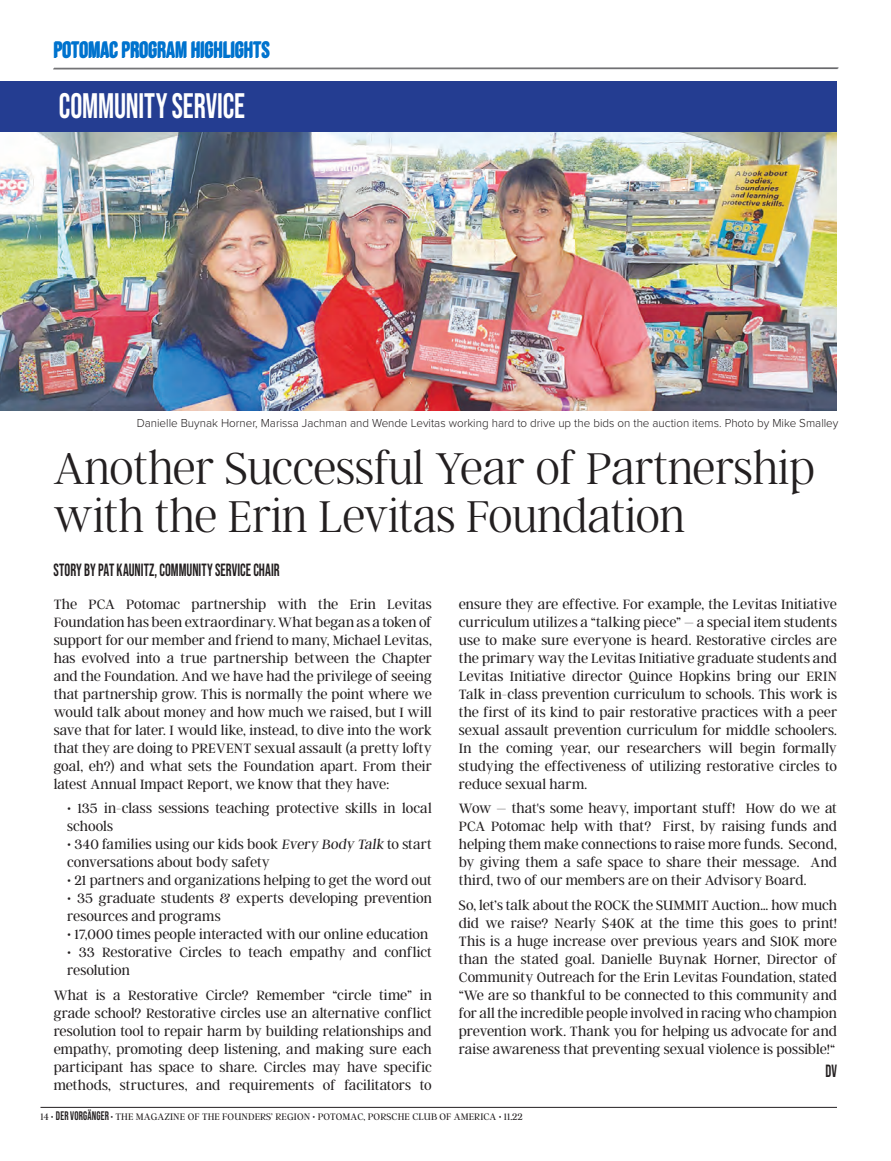
<style>
.page{position:relative;width:891px;height:1161px;background:#fff}
.page>*{position:absolute;margin:0;border:0;box-sizing:border-box;transform-origin:0 0}
.t1{font:100 49.5px/48px "Argent CF";color:#231f20}
.Basic_Copy{font:35.4px "Bebas Neue";letter-spacing:-.005em;color:#fff;scale:.85 1}
.t2{font:22.5px "Bebas Neue";color:#0073ce}
.t3{font:17.7px "Bebas Neue";color:#231f20;scale:.82 1}
.t4{font:300 15px/18px "Argent CF";color:#231f20;text-align:justify}
.t5{font:300 12px "Proxima Nova";color:#231f20}
.t6{font:300 10.5px "Argent CF";letter-spacing:.01em;color:#231f20}
.s1{font-family:"Bebas Neue";font-weight:400;font-size:12.45px}
</style>
<div class="page">
<hr style="left:40px;top:1107px;width:797px;height:1px;background:#231f20">
<hr style="left:54px;top:68px;width:785px;height:1px;background:#636366">
<div style="left:0;top:81px;width:837px;height:51px;background:#243d91"></div>
<hr style="left:53px;top:68px;width:785px;height:1px;background:#636366">
<img style="left:0;top:132px;width:837px;height:279px">
<p class="t2" style="left:53px;top:38px;width:218px">POTOMAC PROGRAM HIGHLIGHTS</p>
<p class="Basic_Copy" style="left:59px;top:86px;width:221px">COMMUNITY SERVICE</p>
<p class="Basic_Copy" style="left:83px;top:85px;width:85px">NCOURS</p>
<p class="t5" style="left:137px;top:414px;width:703px">Danielle Buynak Horner, Marissa Jachman and Wende Levitas working hard to drive up the bids on the auction items. Photo by Mike Smalley</p>
<p class="t1" style="left:54px;top:445px;width:763px">Another Successful Year of Partnership with the Erin Levitas Foundation</p>
<p class="t3" style="left:54px;top:559px;width:277px">STORY BY PAT KAUNITZ, COMMUNITY SERVICE CHAIR</p>
<p class="t4" style="left:54px;top:595px;width:380px">The PCA Potomac partnership with the Erin Levitas Foundation has been extraordinary. What began as a token of support for our member and friend to many, Michael Levitas, has evolved into a true partnership between the Chapter and the Foundation. And we have had the privilege of seeing that partnership grow. This is normally the point where we would talk about money and how much we raised, but I will save that for later. I would like, instead, to dive into the work that they are doing to PREVENT sexual assault (a pretty lofty goal, eh?) and what sets the Foundation apart. From their latest Annual Impact Report, we know that they have:</p>
<p class="t4" style="left:67px;top:800px;width:366px">• 135 in-class sessions teaching protective skills in local schools</p>
<p class="t4" style="left:67px;top:836px;width:366px">• 340 families using our kids book Every Body Talk to start conversations about body safety</p>
<p class="t4" style="left:67px;top:872px;width:366px">• 21 partners and organizations helping to get the word out</p>
<p class="t4" style="left:67px;top:890px;width:366px">• 35 graduate students &amp; experts developing prevention resources and programs</p>
<p class="t4" style="left:67px;top:926px;width:363px">• 17,000 times people interacted with our online education</p>
<p class="t4" style="left:67px;top:944px;width:366px">• 33 Restorative Circles to teach empathy and conflict resolution</p>
<p class="t4" style="left:54px;top:987px;width:380px">What is a Restorative Circle? Remember “circle time” in grade school? Restorative circles use an alternative conflict resolution tool to repair harm by building relationships and empathy, promoting deep listening, and making sure each participant has space to share. Circles may have specific methods, structures, and requirements of facilitators to</p>
<p class="t4" style="left:459px;top:595px;width:380px">ensure they are effective. For example, the Levitas Initiative curriculum utilizes a “talking piece” – a special item students use to make sure everyone is heard. Restorative circles are the primary way the Levitas Initiative graduate students and Levitas Initiative director Quince Hopkins bring our ERIN Talk in-class prevention curriculum to schools. This work is the first of its kind to pair restorative practices with a peer sexual assault prevention curriculum for middle schoolers.<br>In the coming year, our researchers will begin formally studying the effectiveness of utilizing restorative circles to reduce sexual harm.</p>
<p class="t4" style="left:459px;top:800px;width:380px">Wow – that's some heavy, important stuff! How do we at PCA Potomac help with that? First, by raising funds and helping them make connections to raise more funds. Second, by giving them a safe space to share their message. And third, two of our members are on their Advisory Board.</p>
<p class="t4" style="left:459px;top:897px;width:380px">So, let’s talk about the ROCK the SUMMIT Auction… how much did we raise? Nearly $40K at the time this goes to print!<br>This is a huge increase over previous years and $10K more than the stated goal. Danielle Buynak Horner, Director of Community Outreach for the Erin Levitas Foundation, stated “We are so thankful to be connected to this community and for all the incredible people involved in racing who champion prevention work. Thank you for helping us advocate for and raise awareness that preventing sexual violence is possible!“</p>
<p class="t3" style="left:826px;top:1061px;width:16px">DV</p>
<p class="t6" style="left:40px;top:1112px;width:484px">14 • <span class="s1">DER VORGÄNGER</span> • THE MAGAZINE OF THE FOUNDERS’ REGION • POTOMAC, PORSCHE CLUB OF AMERICA • 11.22</p>
</div>
